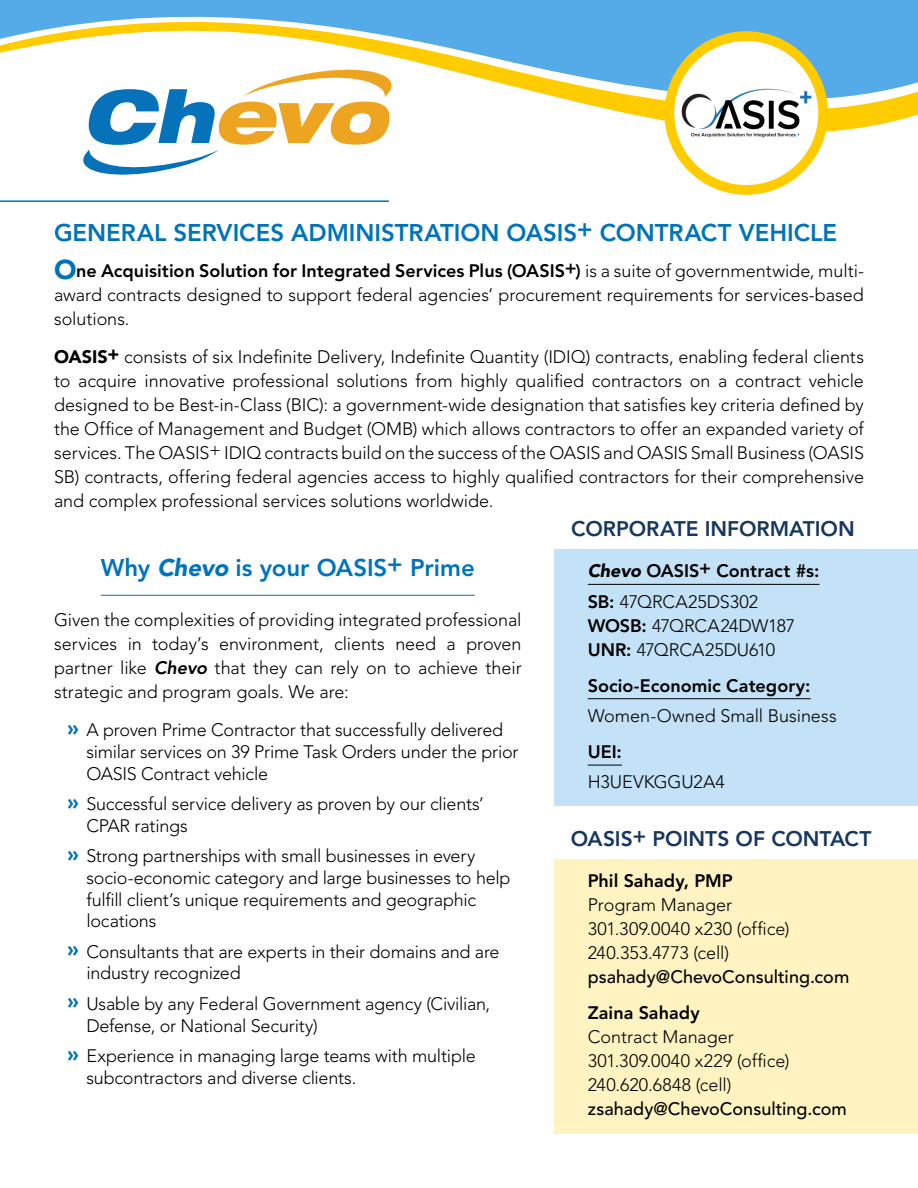
<style>
.page{position:relative;width:918px;height:1188px;background:#fff}
.page>*{position:absolute;margin:0;border:0;box-sizing:border-box;transform-origin:0 0}
.Heading_1{font:800 24px "Avenir LT Std";letter-spacing:-.005em;color:#0073ba}
.Heading_2{font:800 24px "Avenir LT Std";color:#0073ba}
.Heading_1_side_bar{font:800 21px "Avenir LT Std";letter-spacing:-.005em;color:#17385e}
.Body{font:300 18px/24px "Avenir LT Std";color:#000;text-align:justify}
.Bullets{font:300 18px/21.6px "Avenir LT Std";letter-spacing:-.01em;color:#000}
.Body_side_bar{font:300 18px/24px "Avenir LT Std";color:#000}
.Heading_2_side_bar{font:800 18px "Avenir LT Std";color:#000}
.s1{font-weight:900;font-size:27px;color:#0073ba}
.s2{font-weight:800}
.s3{font-weight:900}
.s4{font-weight:900;font-style:italic}
.s5{font-weight:800;font-style:italic}
.s6{font-weight:900;font-size:21px;color:#0073ba}
.s7{font-weight:500}
</style>
<div class="page">
<svg style="left:0;top:0;width:918px;height:132px"></svg>
<hr style="left:0;top:200px;width:389px;height:2px;background:#0073ba">
<svg style="left:82px;top:67px;width:311px;height:108px"></svg>
<hr style="left:101px;top:595px;width:374px;height:1px;background:#0073ba">
<div style="left:554px;top:521px;width:364px;height:285px;background:#c3e2f7"></div>
<div style="left:520px;top:512px;width:398px;height:36px;background:#fff"></div>
<hr style="left:588px;top:584px;width:232px;height:1px;background:#000">
<hr style="left:588px;top:698px;width:223px;height:1px;background:#000">
<hr style="left:588px;top:765px;width:34px;height:1px;background:#000">
<svg style="left:669px;top:36px;width:154px;height:154px"></svg>
<div style="left:664px;top:31px;width:164px;height:164px;border:10px solid #fc0;border-radius:50%"></div>
<img style="left:674px;top:82px;width:145px;height:62px">
<div style="left:554px;top:830px;width:364px;height:304px;background:#fff3c2"></div>
<div style="left:520px;top:822px;width:398px;height:36px;background:#fff"></div>
<p class="Heading_1" style="left:54px;top:219px;width:785px">GENERAL SERVICES ADMINISTRATION OASIS+ CONTRACT VEHICLE</p>
<p class="Body" style="left:54px;top:259px;width:812px"><span class="s1">O</span><span class="s2">ne Acquisition Solution for Integrated Services Plus (OASIS</span><sup>+</sup><span class="s2">)</span> is a suite of governmentwide, multi&shy;award contracts designed to support federal agencies’ procurement requirements for services-based solutions.</p>
<p class="Body" style="left:54px;top:345px;width:812px"><span class="s3">OASIS</span><sup>+</sup> consists of six Indefinite Delivery, Indefinite Quantity (IDIQ) contracts, enabling federal clients to acquire innovative professional solutions from highly qualified contractors on a contract vehicle designed to be Best-in-Class (BIC): a government-wide designation that satisfies key criteria defined by the Office of Management and Budget (OMB) which allows contractors to offer an expanded variety of services. The OASIS+ IDIQ contracts build on the success of the OASIS and OASIS Small Business (OASIS SB) contracts, offering federal agencies access to highly qualified contractors for their comprehensive and complex professional services solutions worldwide.</p>
<p class="Heading_2" style="left:101px;top:554px;width:375px">Why <span class="s4">Chevo</span> is your OASIS+ Prime</p>
<p class="Body" style="left:54px;top:608px;width:469px">Given the complexities of providing integrated professional services in today’s environment, clients need a proven partner like <span class="s5">Chevo</span> that they can rely on to achieve their strategic and program goals. We are:</p>
<p class="Bullets" style="left:86px;top:719px;width:434px;text-indent:-19px"><span class="s6">»</span> A proven Prime Contractor that successfully delivered similar services on 39 Prime Task Orders under the prior<br>OASIS Contract vehicle</p>
<p class="Bullets" style="left:86px;top:793px;width:399px;text-indent:-19px"><span class="s6">»</span> Successful service delivery as proven by our clients’<br>CPAR ratings</p>
<p class="Bullets" style="left:86px;top:845px;width:426px;text-indent:-19px"><span class="s6">»</span> Strong partnerships with small businesses in every socio-economic category and large businesses to help fulfill client’s unique requirements and geographic locations</p>
<p class="Bullets" style="left:86px;top:941px;width:415px;text-indent:-19px"><span class="s6">»</span> Consultants that are experts in their domains and are industry recognized</p>
<p class="Bullets" style="left:86px;top:993px;width:405px;text-indent:-19px"><span class="s6">»</span> Usable by any Federal Government agency (Civilian,<br>Defense, or National Security)</p>
<p class="Bullets" style="left:86px;top:1045px;width:391px;text-indent:-19px"><span class="s6">»</span> Experience in managing large teams with multiple subcontractors and diverse clients.</p>
<p class="Heading_1_side_bar" style="left:571px;top:517px;width:285px">CORPORATE INFORMATION</p>
<p class="Heading_2_side_bar" style="left:588px;top:560px;width:233px"><span class="s4">Chevo</span> OASIS+ Contract #s:</p>
<p class="Body_side_bar" style="left:588px;top:590px;width:209px"><span class="s2">SB:</span> 47QRCA25DS302<br><span class="s2">WOSB:</span> 47QRCA24DW187<br><span class="s2">UNR:</span> 47QRCA25DU610</p>
<p class="Heading_2_side_bar" style="left:588px;top:675px;width:224px">Socio-Economic Category:</p>
<p class="Body_side_bar" style="left:588px;top:704px;width:250px">Women-Owned Small Business</p>
<p class="Heading_2_side_bar" style="left:588px;top:741px;width:36px">UEI:</p>
<p class="Body_side_bar" style="left:588px;top:770px;width:139px">H3UEVKGGU2A4</p>
<p class="Heading_1_side_bar" style="left:571px;top:827px;width:302px">OASIS+ POINTS OF CONTACT</p>
<p class="Body_side_bar" style="left:588px;top:869px;width:263px"><span class="s2">Phil Sahady, PMP<br></span>Program Manager<br>301.309.0040 x230 (office)<br>240.353.4773 (cell) <span class="s7">psahady@ChevoConsulting.com</span></p>
<p class="Body_side_bar" style="left:588px;top:1001px;width:261px"><span class="s2">Zaina Sahady<br></span>Contract Manager<br>301.309.0040 x229 (office)<br>240.620.6848 (cell) <span class="s7">zsahady@ChevoConsulting.com</span></p>
</div>
